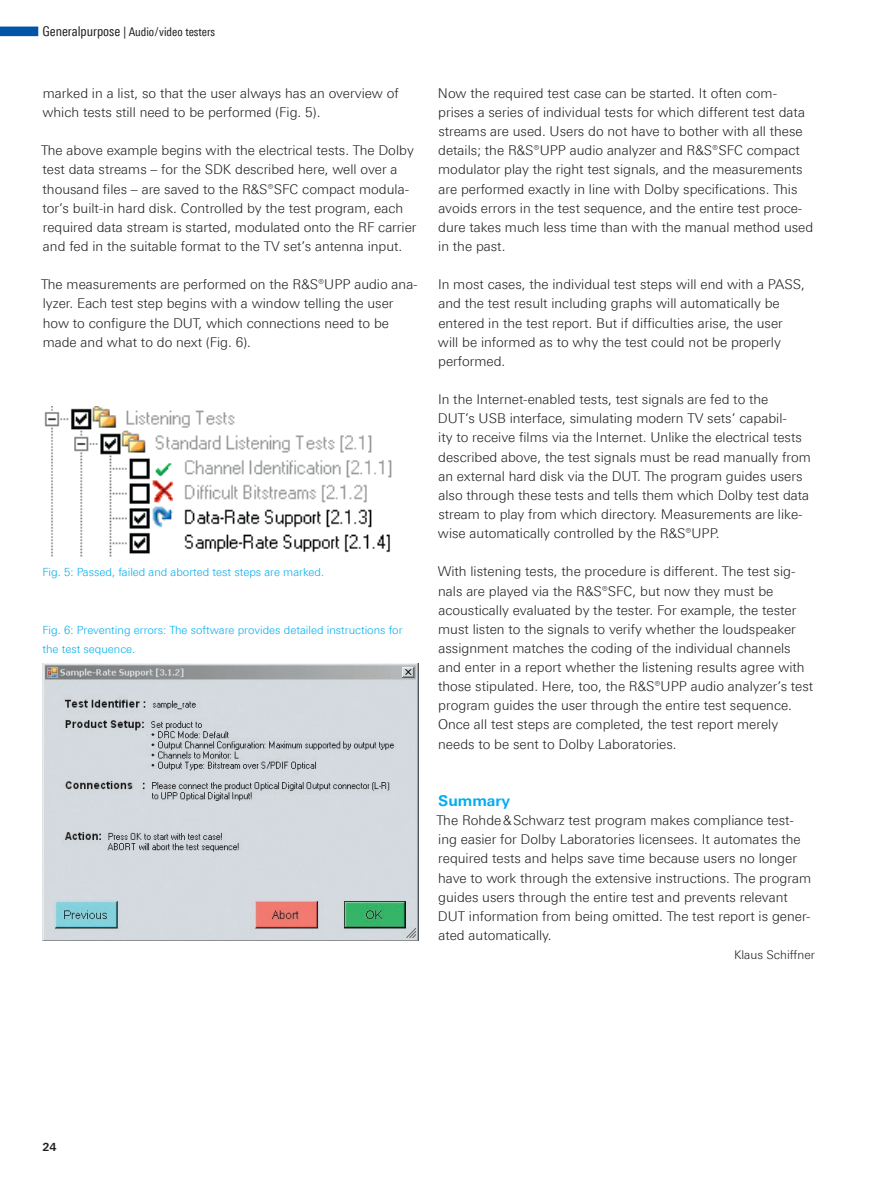
<style>
.page{position:relative;width:893px;height:1191px;background:#fff}
.page>*{position:absolute;margin:0;border:0;box-sizing:border-box;transform-origin:0 0}
._03_Überschrift_1{font:700 15px "Linotype Univers 630";color:#00aeef}
.Fließtext{font:300 13.5px/19.2px "Linotype Univers 330";color:#231f20}
.Fließtext_oAo{font:300 13.5px/19.2px "Linotype Univers 330";color:#231f20}
._02_Messtechnik_libü{font:12px "Linotype Univers 420 Cn";color:#231f20}
.Autor{font:300 12px "Linotype Univers 330";color:#231f20}
.Bildlegende{font:300 11.25px/19.2px "Linotype Univers 330";color:#00aeef}
.t1{font:700 11.25px "Linotype Univers 630";color:#231f20}
.s1{font-size:13.5px}
</style>
<div class="page">
<img style="left:43px;top:663px;width:376px;height:277px">
<img style="left:44px;top:406px;width:348px;height:151px">
<div style="left:0;top:27px;width:38px;height:9px;background:#0154a6"></div>
<p class="_02_Messtechnik_libü" style="left:43px;top:25px;width:174px"><span class="s1">Generalpurpose</span> | Audio/video testers</p>
<p class="Fließtext" style="left:42px;top:83px;width:358px">marked in a list, so that the user always has an overview of which tests still need to be performed (Fig. 5).</p>
<p class="Fließtext" style="left:41px;top:141px;width:377px">The above example begins with the electrical tests. The Dolby test data streams – for the SDK described here, well over a thousand files – are saved to the R&amp;S®SFC compact modula&shy;tor’s built-in hard disk. Controlled by the test program, each required data stream is started, modulated onto the RF carrier and fed in the suitable format to the TV set’s antenna input.</p>
<p class="Fließtext" style="left:41px;top:275px;width:378px">The measurements are performed on the R&amp;S®UPP audio ana&shy;lyzer. Each test step begins with a window telling the user how to configure the DUT, which connections need to be made and what to do next (Fig. 6).</p>
<p class="Bildlegende" style="left:43px;top:562px;width:283px">Fig. 5: Passed, failed and aborted test steps are marked.</p>
<p class="Bildlegende" style="left:43px;top:620px;width:362px">Fig. 6: Preventing errors: The software provides detailed instructions for the test sequence.</p>
<p class="Fließtext" style="left:438px;top:83px;width:377px">Now the required test case can be started. It often com&shy;prises a series of individual tests for which different test data streams are used. Users do not have to bother with all these details; the R&amp;S®UPP audio analyzer and R&amp;S®SFC compact modulator play the right test signals, and the measurements are performed exactly in line with Dolby specifications. This avoids errors in the test sequence, and the entire test proce&shy;dure takes much less time than with the manual method used in the past.</p>
<p class="Fließtext" style="left:438px;top:275px;width:369px">In most cases, the individual test steps will end with a PASS, and the test result including graphs will automatically be entered in the test report. But if difficulties arise, the user will be informed as to why the test could not be properly performed.</p>
<p class="Fließtext" style="left:438px;top:389px;width:374px">In the Internet-enabled tests, test signals are fed to the<br>DUT’s USB interface, simulating modern TV sets’ capabil-<br>ity to receive films via the Internet. Unlike the electrical tests described above, the test signals must be read manually from an external hard disk via the DUT. The program guides users also through these tests and tells them which Dolby test data stream to play from which directory. Measurements are like&shy;wise automatically controlled by the R&amp;S®UPP.</p>
<p class="Fließtext" style="left:438px;top:562px;width:377px">With listening tests, the procedure is different. The test sig&shy;nals are played via the R&amp;S®SFC, but now they must be acoustically evaluated by the tester. For example, the tester must listen to the signals to verify whether the loudspeaker assignment matches the coding of the individual channels and enter in a report whether the listening results agree with those stipulated. Here, too, the R&amp;S®UPP audio analyzer’s test program guides the user through the entire test sequence.<br>Once all test steps are completed, the test report merely needs to be sent to Dolby Laboratories.</p>
<p class="_03_Überschrift_1" style="left:438px;top:791px;width:73px">Summary</p>
<p class="Fließtext_oAo" style="left:436px;top:810px;width:376px">The Rohde&amp;Schwarz test program makes compliance test&shy;ing easier for Dolby Laboratories licensees. It automates the required tests and helps save time because users no longer have to work through the extensive instructions. The program guides users through the entire test and prevents relevant DUT information from being omitted. The test report is gener&shy;ated automatically.</p>
<p class="Autor" style="left:734px;top:947px;width:82px">Klaus Schiffner</p>
<p class="t1" style="left:42px;top:1139px;width:16px">24</p>
</div>
